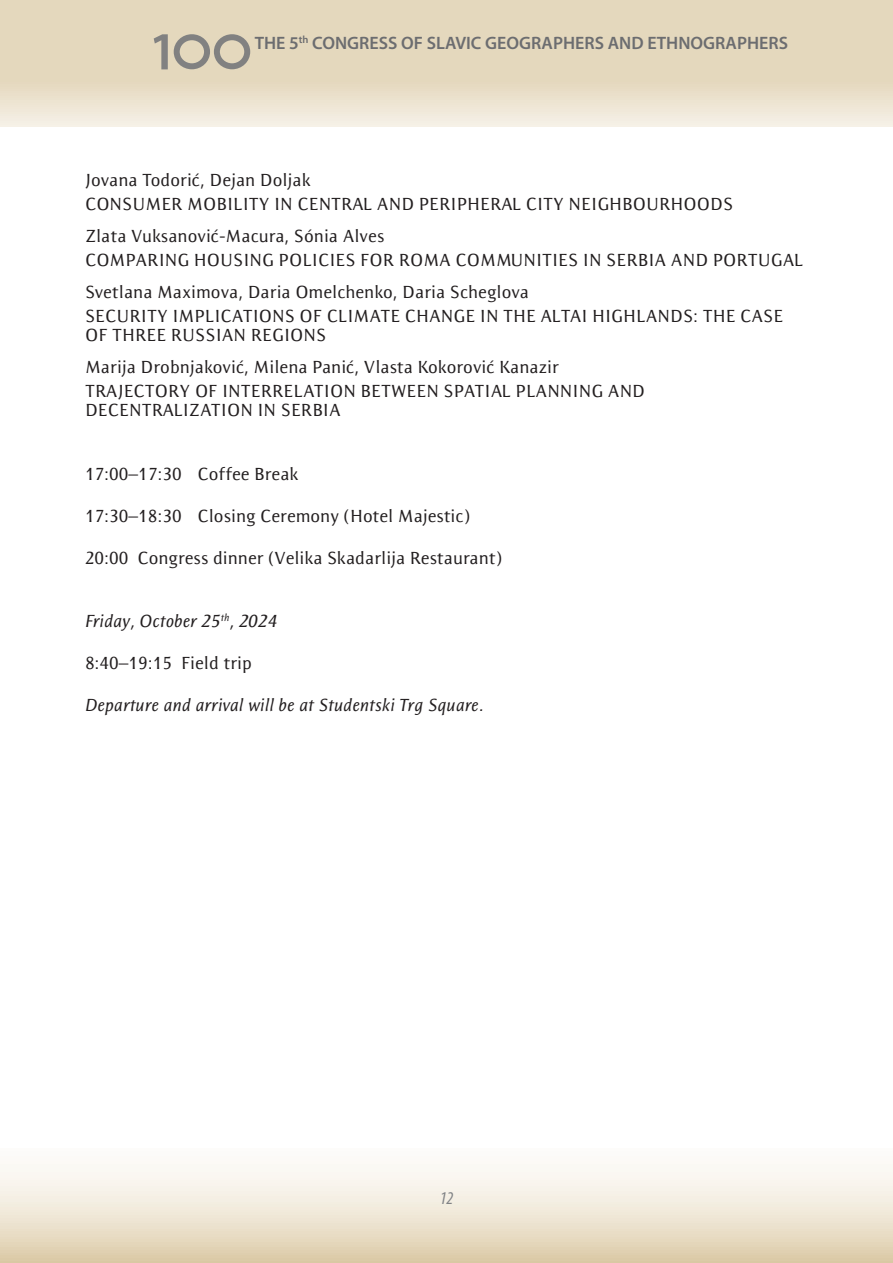
<style>
.page{position:relative;width:893px;height:1263px;background:#fff}
.page>*{position:absolute;margin:0;border:0;box-sizing:border-box;transform-origin:0 0}
.t1{font:600 54px "Myriad Pro";color:#76787b}
.t2{font:500 18px/19.5px "Resavska S Sans";color:#231f20}
.t3{font:italic 500 18px "Resavska S Sans";color:#231f20}
.t4{font:600 18px "Myriad Pro";color:#6c6d70}
.t5{font:italic condensed 18px "Myriad Pro";color:#808285}
</style>
<div class="page">
<svg style="left:0;top:0;width:893px;height:127px"></svg>
<svg style="left:0;top:1164px;width:893px;height:99px"></svg>
<div style="left:174px;top:34px;width:36px;height:35px;border:6px solid #76787b;border-radius:50%"></div>
<div style="left:214px;top:34px;width:36px;height:35px;border:6px solid #76787b;border-radius:50%"></div>
<h1 class="t1" style="left:149px;top:17px;width:30px">1</h1>
<p class="t4" style="left:255px;top:31px;width:535px">THE 5<sup>th</sup> CONGRESS OF SLAVIC GEOGRAPHERS AND ETHNOGRAPHERS</p>
<p class="t2" style="left:85px;top:171px;width:227px">Jovana Todorić, Dejan Doljak</p>
<p class="t2" style="left:85px;top:194px;width:650px">CONSUMER MOBILITY IN CENTRAL AND PERIPHERAL CITY NEIGHBOURHOODS</p>
<p class="t2" style="left:85px;top:226px;width:301px">Zlata Vuksanović-Macura, Sónia Alves</p>
<p class="t2" style="left:85px;top:250px;width:720px">COMPARING HOUSING POLICIES FOR ROMA COMMUNITIES IN SERBIA AND PORTUGAL</p>
<p class="t2" style="left:85px;top:282px;width:445px">Svetlana Maximova, Daria Omelchenko, Daria Scheglova</p>
<p class="t2" style="left:85px;top:306px;width:700px">SECURITY IMPLICATIONS OF CLIMATE CHANGE IN THE ALTAI HIGHLANDS: THE CASE<br>OF THREE RUSSIAN REGIONS</p>
<p class="t2" style="left:85px;top:358px;width:475px">Marija Drobnjaković, Milena Panić, Vlasta Kokorović Kanazir</p>
<p class="t2" style="left:85px;top:381px;width:562px">TRAJECTORY OF INTERRELATION BETWEEN SPATIAL PLANNING AND<br>DECENTRALIZATION IN SERBIA</p>
<p class="t2" style="left:85px;top:464px;width:215px">17:00–17:30 Coffee Break</p>
<p class="t2" style="left:85px;top:506px;width:387px">17:30–18:30 Closing Ceremony (Hotel Majestic)</p>
<p class="t2" style="left:85px;top:548px;width:419px">20:00 Congress dinner (Velika Skadarlija Restaurant)</p>
<p class="t3" style="left:85px;top:611px;width:194px">Friday, October 25<sup>th</sup>, 2024</p>
<p class="t2" style="left:85px;top:653px;width:168px">8:40–19:15 Field trip</p>
<p class="t3" style="left:85px;top:694px;width:400px">Departure and arrival will be at Studentski Trg Square.</p>
<p class="t5" style="left:440px;top:1187px;width:15px">12</p>
</div>
